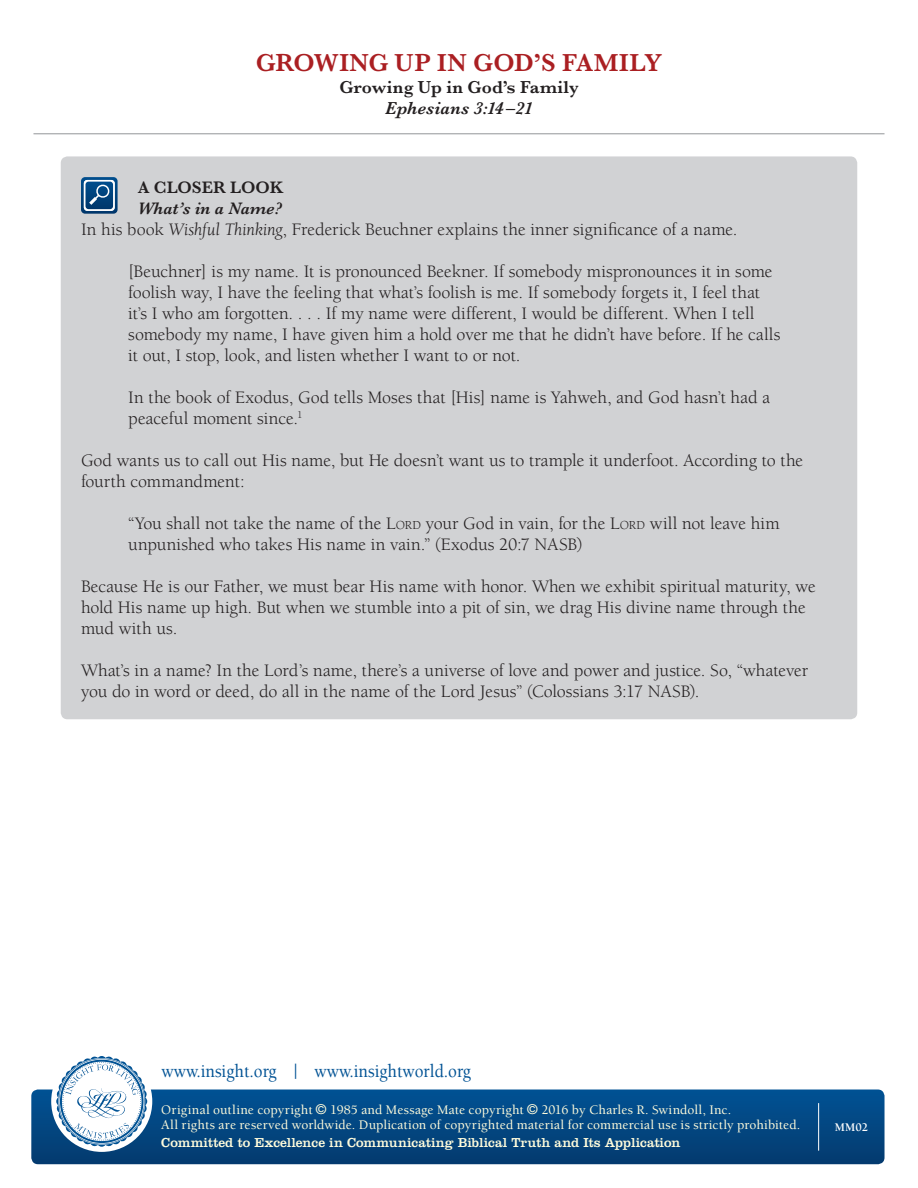
<style>
.page{position:relative;width:918px;height:1188px;background:#fff}
.page>*{position:absolute;margin:0;border:0;box-sizing:border-box;transform-origin:0 0}
.t1{font:600 25.5px "Baskerville";letter-spacing:.02em;color:#aa1f22}
.t2{font:500 18.9px "Berkeley";color:#005294;scale:.9 1}
.Feature_block_quote{font:18px/21px "Berkeley";letter-spacing:-.005em;color:#231f20}
.Feature_body{font:18px/21px "Berkeley";color:#231f20}
.t3{font:600 18px "Baskerville";letter-spacing:.02em;color:#231f20}
.t4{font:italic 600 18px "Baskerville";letter-spacing:.01em;color:#231f20}
.ABC_Feature_Head{font:italic 600 17.25px/21px "Baskerville";color:#231f20}
.t5{font:500 13.5px/15px "Berkeley";letter-spacing:.01em;color:#fffcdc}
.t6{font:13.5px "Clarendon";letter-spacing:.005em;color:#fffcdc}
.t7{font:700 12px "Berkeley";color:#fff}
.s1{font-style:normal}
.s2{font-style:italic}
.s3{font-size:12.6px}
</style>
<div class="page">
<div style="left:31px;top:1090px;width:854px;height:74px;background:linear-gradient(to bottom,#015294,#043b6f);border-radius:7px"></div>
<div style="left:51px;top:1051px;width:101px;height:101px;background:#fff;border-radius:50%"></div>
<svg style="left:56px;top:1056px;width:91px;height:91px"></svg>
<hr style="left:33px;top:133px;width:852px;height:1px;background:#939598">
<hr style="left:818px;top:1103px;width:1px;height:48px;background:#fff">
<div style="left:61px;top:156px;width:796px;height:563px;background:#d1d2d4;border-radius:7px"></div>
<svg style="left:81px;top:177px;width:37px;height:37px"></svg>
<svg style="left:316px;top:1104px;width:10px;height:11px"></svg>
<svg style="left:527px;top:1104px;width:11px;height:11px"></svg>
<h1 class="t1" style="left:256px;top:45px;width:408px">GROWING UP IN GOD’S FAMILY</h1>
<p class="t3" style="left:339px;top:74px;width:241px">Growing Up in God’s Family</p>
<p class="t4" style="left:385px;top:96px;width:149px">Ephesians 3:14 –21</p>
<p class="ABC_Feature_Head" style="left:138px;top:177px;width:147px"><span class="s1">A CLOSER LOOK<br></span>What’s in a Name?</p>
<p class="Feature_body" style="left:81px;top:219px;width:658px">In his book <span class="s2">Wishful Thinking</span>, Frederick Beuchner explains the inner significance of a name.</p>
<p class="Feature_block_quote" style="left:128px;top:261px;width:654px">[Beuchner] is my name. It is pronounced Beekner. If somebody mispronounces it in some foolish way, I have the feeling that what’s foolish is me. If somebody forgets it, I feel that it’s I who am forgotten. . . . If my name were different, I would be different. When I tell somebody my name, I have given him a hold over me that he didn’t have before. If he calls it out, I stop, look, and listen whether I want to or not.</p>
<p class="Feature_block_quote" style="left:128px;top:387px;width:643px">In the book of Exodus, God tells Moses that [His] name is Yahweh, and God hasn’t had a peaceful moment since.<sup>1</sup></p>
<p class="Feature_body" style="left:81px;top:450px;width:724px">God wants us to call out His name, but He doesn’t want us to trample it underfoot. According to the fourth commandment:</p>
<p class="Feature_block_quote" style="left:128px;top:513px;width:653px">“You shall not take the name of the L<span class="s3">ORD</span> your God in vain, for the L<span class="s3">ORD</span> will not leave him unpunished who takes His name in vain.” (Exodus 20:7 NASB)</p>
<p class="Feature_body" style="left:81px;top:576px;width:736px">Because He is our Father, we must bear His name with honor. When we exhibit spiritual maturity, we hold His name up high. But when we stumble into a pit of sin, we drag His divine name through the mud with us.</p>
<p class="Feature_body" style="left:81px;top:660px;width:729px">What’s in a name? In the Lord’s name, there’s a universe of love and power and justice. So, “whatever you do in word or deed, do all in the name of the Lord Jesus” (Colossians 3:17 NASB).</p>
<p class="t2" style="left:162px;top:1061px;width:345px">www.insight.org | www.insightworld.org</p>
<p class="t5" style="left:161px;top:1103px;width:641px;text-indent:380px">2016 by Charles R. Swindoll, Inc.<br>All rights are reserved worldwide. Duplication of copyrighted material for commercial use is strictly prohibited.</p>
<p class="t6" style="left:161px;top:1135px;width:521px">Committed to Excellence in Communicating Biblical Truth and Its Application</p>
<p class="t5" style="left:161px;top:1103px;width:153px">Original outline copyright</p>
<p class="t5" style="left:330px;top:1103px;width:195px">1985 and Message Mate copyright</p>
<p class="t7" style="left:835px;top:1121px;width:35px">MM02</p>
</div>
